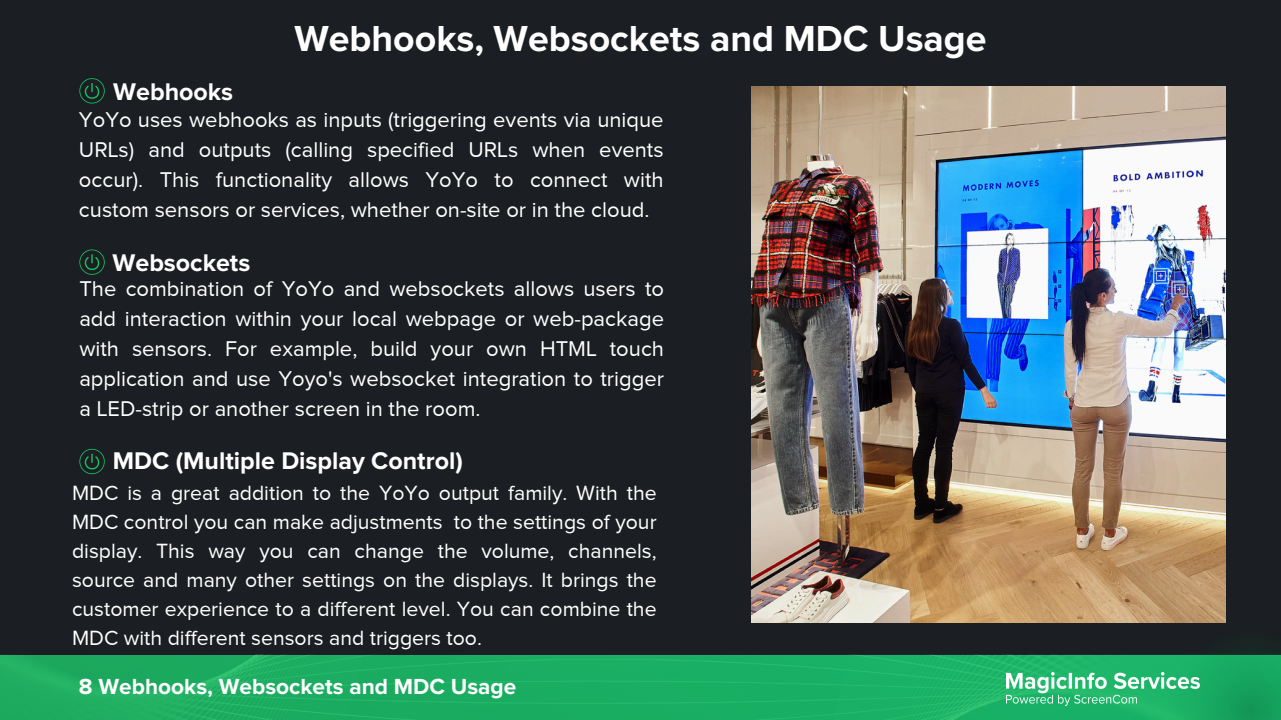
<style>
.page{position:relative;width:1281px;height:720px;background:#1b1e22}
.page>*{position:absolute;margin:0;border:0;box-sizing:border-box;transform-origin:0 0}
.t1{font:700 37.5px "Proxima Nova";color:#fff}
.t2{font:700 25px "Proxima Nova";color:#fff}
.t3{font:700 22.62px "Proxima Nova";color:#fff}
.t4{font:22px/30px "Proxima Nova";color:#fff;text-align:justify}
.t5{font:21.25px/29px "Proxima Nova";color:#fff;text-align:justify}
</style>
<div class="page">
<svg style="left:1166px;top:652px;width:115px;height:3px"></svg>
<img style="left:0;top:655px;width:1281px;height:65px">
<img style="left:1006px;top:673px;width:193px;height:33px">
<svg style="left:79px;top:78px;width:26px;height:26px"></svg>
<svg style="left:79px;top:249px;width:26px;height:26px"></svg>
<svg style="left:79px;top:449px;width:26px;height:25px"></svg>
<img style="left:751px;top:87px;width:474px;height:535px">
<h2 class="t2" style="left:113px;top:80px;width:121px">Webhooks</h2>
<p class="t1" style="left:294px;top:22px;width:694px">Webhooks, Websockets and MDC Usage</p>
<p class="t4" style="left:79px;top:105px;width:586px">YoYo uses webhooks as inputs (triggering events via unique URLs) and outputs (calling specified URLs when events occur). This functionality allows YoYo to connect with custom sensors or services, whether on-site or in the cloud.</p>
<p class="t2" style="left:113px;top:252px;width:139px">Websockets</p>
<p class="t4" style="left:79px;top:274px;width:586px">The combination of YoYo and websockets allows users to add interaction within your local webpage or web-package with sensors. For example, build your own HTML touch application and use Yoyo's websocket integration to trigger a LED-strip or another screen in the room.</p>
<p class="t2" style="left:113px;top:449px;width:351px">MDC (Multiple Display Control)</p>
<h2 class="t5" style="left:72px;top:478px;width:586px">MDC is a great addition to the YoYo output family. With the MDC control you can make adjustments to the settings of your display. This way you can change the volume, channels, source and many other settings on the displays. It brings the customer experience to a different level. You can combine the MDC with different sensors and triggers too.</h2>
<h2 class="t3" style="left:79px;top:677px;width:439px">8 Webhooks, Websockets and MDC Usage</h2>
</div>
